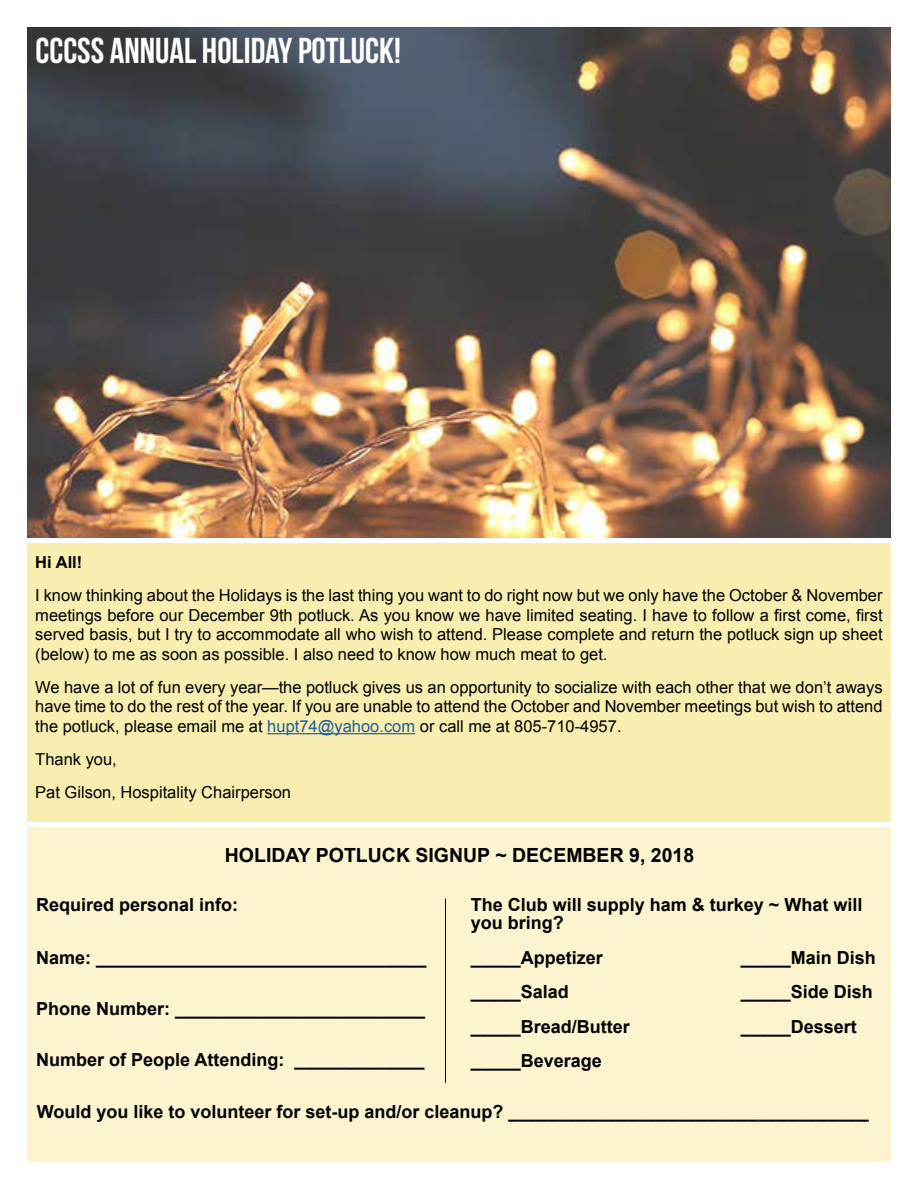
<style>
.page{position:relative;width:918px;height:1188px;background:#fff}
.page>*{position:absolute;margin:0;border:0;box-sizing:border-box;transform-origin:0 0}
.t1{font:36px "Bebas Neue";color:#fff}
.t2{font:700 19.5px "Arial";color:#000}
.t3{font:700 18px/18px "Arial";color:#000}
.t4{font:16.5px/19.5px "Arial";color:#000;text-align:justify}
.t5{font:700 16.5px "Arial";color:#000}
.s1{color:#215e9e}
</style>
<div class="page">
<div style="left:27px;top:543px;width:864px;height:279px;background:#f8eeb0"></div>
<div style="left:27px;top:827px;width:864px;height:334px;background:#fbf4ce"></div>
<img style="left:27px;top:27px;width:864px;height:511px">
<hr style="left:267px;top:733px;width:148px;height:1px;background:#215e9e">
<hr style="left:445px;top:898px;width:1px;height:185px;background:#000">
<h1 class="t1" style="left:36px;top:31px;width:367px">CCCSS ANNUAL HOLIDAY POTLUCK!</h1>
<p class="t5" style="left:35px;top:552px;width:49px">Hi All!</p>
<p class="t4" style="left:35px;top:586px;width:849px">I know thinking about the Holidays is the last thing you want to do right now but we only have the October &amp; November meetings before our December 9th potluck. As you know we have limited seating. I have to follow a first come, first served basis, but I try to accommodate all who wish to attend. Please complete and return the potluck sign up sheet (below) to me as soon as possible. I also need to know how much meat to get.</p>
<p class="t4" style="left:35px;top:678px;width:849px">We have a lot of fun every year—the potluck gives us an opportunity to socialize with each other that we don’t aways have time to do the rest of the year. If you are unable to attend the October and November meetings but wish to attend the potluck, please email me at <span class="s1">hupt74@yahoo.com</span> or call me at 805-710-4957.</p>
<p class="t4" style="left:35px;top:743px;width:257px;line-height:33px">Thank you,<br>Pat Gilson, Hospitality Chairperson</p>
<p class="t2" style="left:225px;top:842px;width:471px">HOLIDAY POTLUCK SIGNUP ~ DECEMBER 9, 2018</p>
<p class="t3" style="left:36px;top:897px;width:204px">Required personal info:</p>
<p class="t3" style="left:36px;top:949px;width:392px">Name: _________________________________</p>
<p class="t3" style="left:36px;top:1000px;width:391px">Phone Number: _________________________</p>
<p class="t3" style="left:36px;top:1051px;width:390px">Number of People Attending: _____________</p>
<p class="t3" style="left:471px;top:897px;width:393px">The Club will supply ham &amp; turkey ~ What will you bring?</p>
<p class="t3" style="left:471px;top:949px;width:134px">_____Appetizer</p>
<p class="t3" style="left:741px;top:949px;width:137px">_____Main Dish</p>
<p class="t3" style="left:471px;top:984px;width:100px">_____Salad</p>
<p class="t3" style="left:741px;top:984px;width:134px">_____Side Dish</p>
<p class="t3" style="left:471px;top:1018px;width:161px">_____Bread/Butter</p>
<p class="t3" style="left:741px;top:1018px;width:118px">_____Dessert</p>
<p class="t3" style="left:471px;top:1053px;width:133px">_____Beverage</p>
<p class="t3" style="left:37px;top:1104px;width:834px">Would you like to volunteer for set-up and/or cleanup? ____________________________________</p>
</div>
